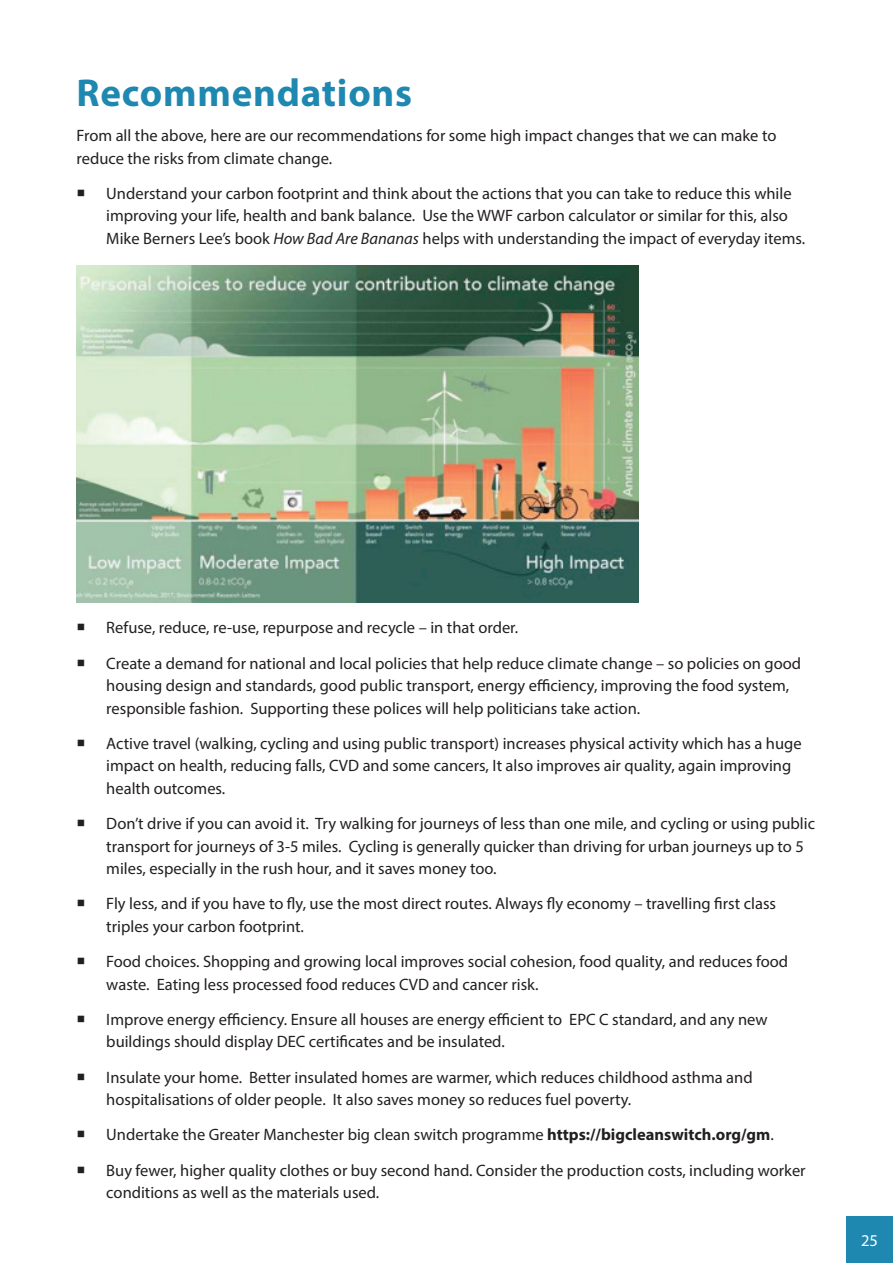
<style>
.page{position:relative;width:893px;height:1263px;background:#fff}
.page>*{position:absolute;margin:0;border:0;box-sizing:border-box;transform-origin:0 0}
.t1{font:700 39px "Myriad Pro";letter-spacing:.02em;color:#1e88b0}
.t2{font:16.5px/22.5px "Myriad Pro";color:#231f20}
.t3{font:16.5px "Myriad Pro";color:#fff}
.s1{font-style:italic}
.s2{font-weight:700}
</style>
<div class="page">
<div style="left:846px;top:1216px;width:47px;height:47px;background:#1e88b0"></div>
<img style="left:77px;top:265px;width:561px;height:338px">
<h1 class="t1" style="left:77px;top:67px;width:337px">Recommendations</h1>
<p class="t2" style="left:77px;top:124px;width:701px">From all the above, here are our recommendations for some high impact changes that we can make to reduce the risks from climate change.</p>
<p class="t2" style="left:106px;top:182px;width:700px">Understand your carbon footprint and think about the actions that you can take to reduce this while improving your life, health and bank balance. Use the WWF carbon calculator or similar for this, also<br>Mike Berners Lee’s book <span class="s1">How Bad Are Bananas</span> helps with understanding the impact of everyday items.</p>
<p class="t2" style="left:106px;top:610px;width:696px;line-height:35.2px">Refuse, reduce, re-use, repurpose and recycle – in that order.<br>Create a demand for national and local policies that help reduce climate change – so policies on good</p>
<p class="t2" style="left:106px;top:674px;width:684px">housing design and standards, good public transport, energy efficiency, improving the food system, responsible fashion. Supporting these polices will help politicians take action.</p>
<p class="t2" style="left:106px;top:732px;width:697px">Active travel (walking, cycling and using public transport) increases physical activity which has a huge impact on health, reducing falls, CVD and some cancers, It also improves air quality, again improving health outcomes.</p>
<p class="t2" style="left:106px;top:812px;width:710px">Don’t drive if you can avoid it. Try walking for journeys of less than one mile, and cycling or using public transport for journeys of 3-5 miles. Cycling is generally quicker than driving for urban journeys up to 5 miles, especially in the rush hour, and it saves money too.</p>
<p class="t2" style="left:106px;top:892px;width:671px">Fly less, and if you have to fly, use the most direct routes. Always fly economy – travelling first class triples your carbon footprint.</p>
<p class="t2" style="left:106px;top:950px;width:683px">Food choices. Shopping and growing local improves social cohesion, food quality, and reduces food waste. Eating less processed food reduces CVD and cancer risk.</p>
<p class="t2" style="left:106px;top:1008px;width:663px">Improve energy efficiency. Ensure all houses are energy efficient to EPC C standard, and any new buildings should display DEC certificates and be insulated.</p>
<p class="t2" style="left:106px;top:1065px;width:648px">Insulate your home. Better insulated homes are warmer, which reduces childhood asthma and hospitalisations of older people. It also saves money so reduces fuel poverty.</p>
<p class="t2" style="left:106px;top:1117px;width:701px;line-height:35.2px">Undertake the Greater Manchester big clean switch programme <span class="s2">https://bigcleanswitch.org/gm</span>.<br>Buy fewer, higher quality clothes or buy second hand. Consider the production costs, including worker</p>
<p class="t2" style="left:106px;top:1181px;width:275px">conditions as well as the materials used.</p>
<p class="t3" style="left:861px;top:1230px;width:18px">25</p>
</div>
